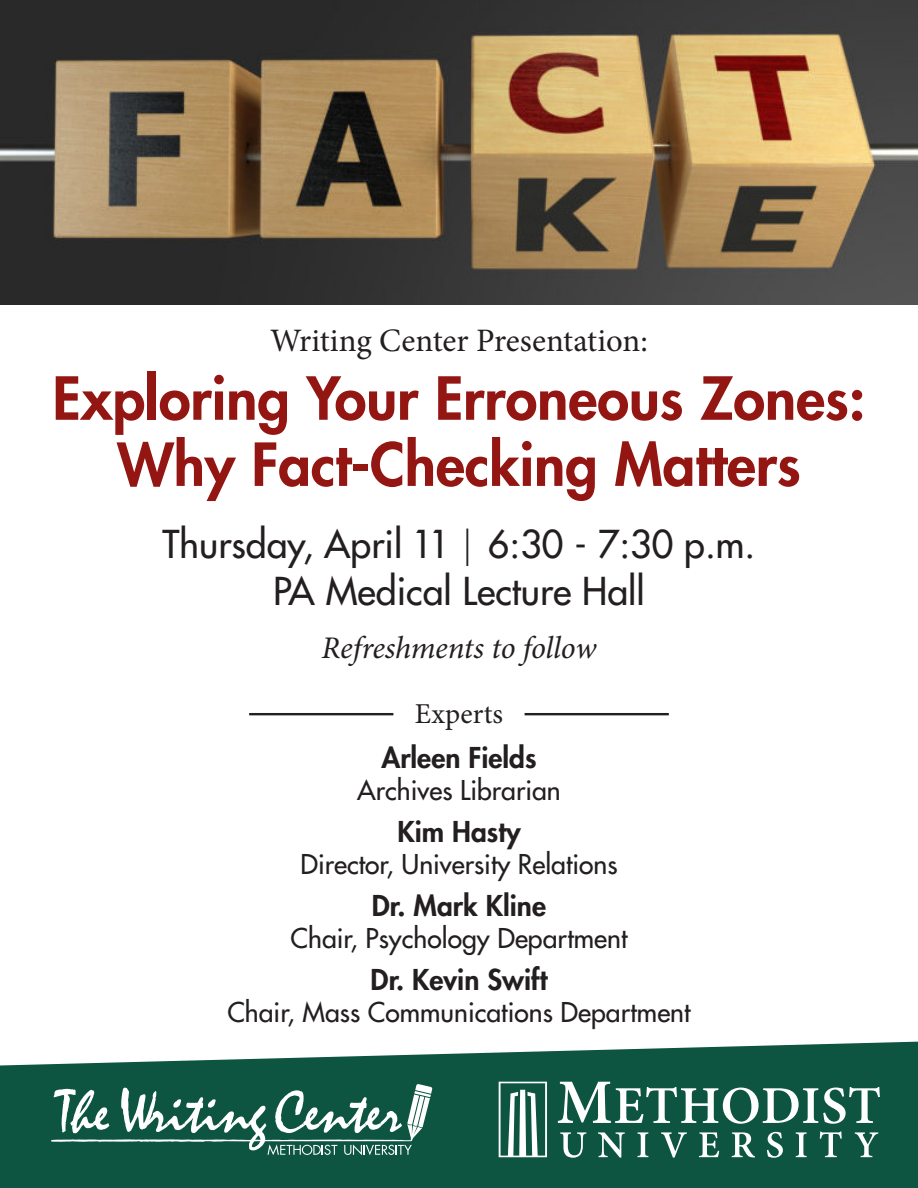
<style>
.page{position:relative;width:918px;height:1188px;background:#fff}
.page>*{position:absolute;margin:0;border:0;box-sizing:border-box;transform-origin:0 0}
.t1{font:800 57.75px/66.2px "Futura Std";color:#931613;text-align:center}
.t2{font:500 37.5px "Futura Std";color:#231f20}
.t3{font:32.7px "Minion Pro";color:#231f20}
.t4{font:italic 31.5px "Minion Pro";letter-spacing:-.01em;color:#231f20}
.t5{font:28.8px "Minion Pro";color:#231f20}
.t6{font:800 27.9px "Futura Std";color:#231f20}
.t7{font:500 26.55px "Futura Std";color:#231f20}
.s1{font-weight:300}
</style>
<div class="page">
<img style="left:0;top:0;width:918px;height:304px">
<svg style="left:0;top:1042px;width:918px;height:146px;fill:#0d5540"></svg>
<svg style="left:558px;top:1082px;width:322px;height:42px"></svg>
<svg style="left:560px;top:1132px;width:26px;height:26px"></svg>
<svg style="left:598px;top:1132px;width:27px;height:26px"></svg>
<svg style="left:638px;top:1132px;width:10px;height:25px"></svg>
<svg style="left:661px;top:1132px;width:26px;height:26px"></svg>
<svg style="left:699px;top:1132px;width:20px;height:25px"></svg>
<svg style="left:732px;top:1132px;width:23px;height:26px"></svg>
<svg style="left:767px;top:1132px;width:16px;height:26px"></svg>
<svg style="left:796px;top:1132px;width:11px;height:25px"></svg>
<svg style="left:820px;top:1131px;width:22px;height:26px"></svg>
<svg style="left:855px;top:1132px;width:23px;height:25px"></svg>
<svg style="left:499px;top:1082px;width:48px;height:75px"></svg>
<svg style="left:51px;top:1084px;width:381px;height:71px"></svg>
<hr style="left:249px;top:713px;width:144px;height:2px;background:#231f20">
<hr style="left:525px;top:713px;width:144px;height:2px;background:#231f20">
<p class="t3" style="left:270px;top:318px;width:379px">Writing Center Presentation:</p>
<p class="t1" style="left:53px;top:365px;width:814px">Exploring Your Erroneous Zones:<br>Why Fact-Checking Matters</p>
<p class="t2" style="left:163px;top:520px;width:594px">Thursday, April 11 <span class="s1">|</span> 6:30 - 7:30 p.m.</p>
<p class="t2" style="left:273px;top:568px;width:373px">PA Medical Lecture Hall</p>
<p class="t4" style="left:322px;top:627px;width:276px">Refreshments to follow</p>
<p class="t5" style="left:415px;top:694px;width:90px">Experts</p>
<p class="t6" style="left:381px;top:740px;width:157px">Arleen Fields</p>
<p class="t7" style="left:357px;top:774px;width:205px">Archives Librarian</p>
<p class="t6" style="left:397px;top:814px;width:125px">Kim Hasty</p>
<p class="t7" style="left:300px;top:848px;width:319px">Director, University Relations</p>
<p class="t6" style="left:372px;top:888px;width:176px">Dr. Mark Kline</p>
<p class="t7" style="left:291px;top:921px;width:338px">Chair, Psychology Department</p>
<p class="t6" style="left:371px;top:962px;width:178px">Dr. Kevin Swift</p>
<p class="t7" style="left:227px;top:995px;width:465px">Chair, Mass Communications Department</p>
</div>
